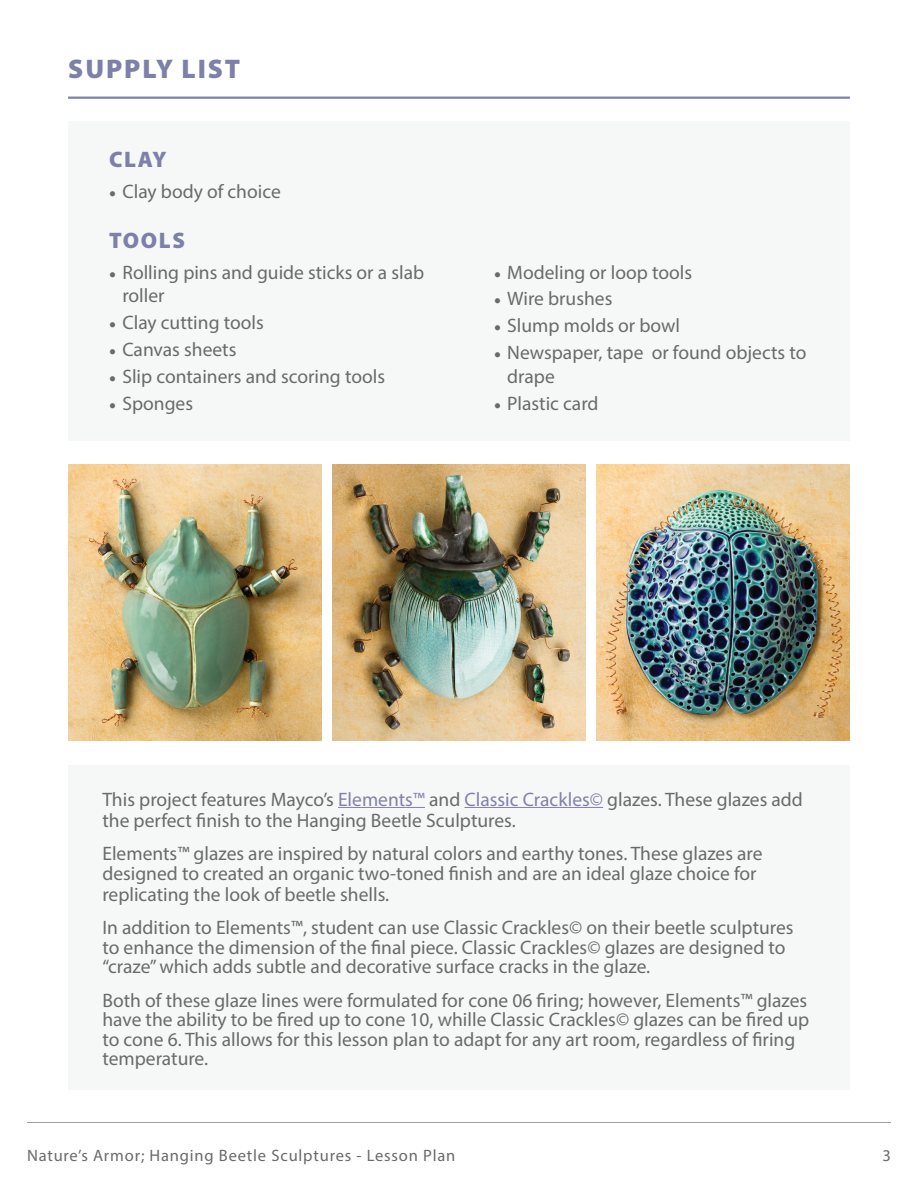
<style>
.page{position:relative;width:918px;height:1188px;background:#fff}
.page>*{position:absolute;margin:0;border:0;box-sizing:border-box;transform-origin:0 0}
.t1{font:900 27px "Myriad Pro";letter-spacing:.07em;color:#7d81a9}
.t2{font:900 22.5px "Myriad Pro";letter-spacing:.07em;color:#7d81a9}
.t3{font:19.5px/19.5px "Myriad Pro";color:#6b6a69}
.t4{font:16.5px "Myriad Pro";letter-spacing:.05em;color:#6b6a69}
.s1{font-family:"Minion Pro"}
.s2{color:#8181aa}
</style>
<div class="page">
<hr style="left:27px;top:1123px;width:864px;height:1px;background:#9e9e9e">
<hr style="left:68px;top:97px;width:782px;height:2px;background:#8181aa">
<div style="left:68px;top:122px;width:782px;height:319px;background:#f6f8f8"></div>
<div style="left:68px;top:765px;width:782px;height:325px;background:#f6f8f8"></div>
<hr style="left:338px;top:807px;width:87px;height:1px;background:#8181aa">
<hr style="left:465px;top:807px;width:138px;height:1px;background:#8181aa">
<img style="left:68px;top:465px;width:253px;height:276px">
<img style="left:332px;top:465px;width:254px;height:276px">
<img style="left:597px;top:465px;width:253px;height:276px">
<h1 class="t1" style="left:68px;top:51px;width:173px">SUPPLY LIST</h1>
<p class="t2" style="left:109px;top:144px;width:59px">CLAY</p>
<p class="t3" style="left:109px;top:182px;width:173px"><span class="s1">•</span> Clay body of choice</p>
<p class="t2" style="left:109px;top:225px;width:77px">TOOLS</p>
<p class="t3" style="left:122px;top:260px;width:303px;line-height:23.4px;text-indent:-13px"><span class="s1">•</span> Rolling pins and guide sticks or a slab roller</p>
<p class="t3" style="left:109px;top:312px;width:156px"><span class="s1">•</span> Clay cutting tools</p>
<p class="t3" style="left:109px;top:339px;width:129px"><span class="s1">•</span> Canvas sheets</p>
<p class="t3" style="left:109px;top:366px;width:278px"><span class="s1">•</span> Slip containers and scoring tools</p>
<p class="t3" style="left:109px;top:393px;width:86px"><span class="s1">•</span> Sponges</p>
<p class="t3" style="left:494px;top:262px;width:200px"><span class="s1">•</span> Modeling or loop tools</p>
<p class="t3" style="left:494px;top:289px;width:120px"><span class="s1">•</span> Wire brushes</p>
<p class="t3" style="left:494px;top:316px;width:188px"><span class="s1">•</span> Slump molds or bowl</p>
<p class="t3" style="left:507px;top:341px;width:301px;line-height:23.4px;text-indent:-13px"><span class="s1">•</span> Newspaper, tape or found objects to drape</p>
<p class="t3" style="left:494px;top:393px;width:106px"><span class="s1">•</span> Plastic card</p>
<p class="t3" style="left:102px;top:788px;width:702px;line-height:21px">This project features Mayco’s <span class="s2">Elements™</span> and <span class="s2">Classic Crackles©</span> glazes. These glazes add the perfect finish to the Hanging Beetle Sculptures.</p>
<p class="t3" style="left:102px;top:843px;width:662px;line-height:20.2px">Elements™ glazes are inspired by natural colors and earthy tones. These glazes are designed to created an organic two-toned finish and are an ideal glaze choice for replicating the look of beetle shells.</p>
<p class="t3" style="left:102px;top:917px;width:693px">In addition to Elements™, student can use Classic Crackles© on their beetle sculptures to enhance the dimension of the final piece. Classic Crackles© glazes are designed to “craze” which adds subtle and decorative surface cracks in the glaze.</p>
<p class="t3" style="left:102px;top:990px;width:708px">Both of these glaze lines were formulated for cone 06 firing; however, Elements™ glazes have the ability to be fired up to cone 10, whille Classic Crackles© glazes can be fired up to cone 6. This allows for this lesson plan to adapt for any art room, regardless of firing temperature.</p>
<p class="t4" style="left:27px;top:1145px;width:430px">Nature’s Armor; Hanging Beetle Sculptures - Lesson Plan</p>
<p class="t4" style="left:883px;top:1145px;width:10px">3</p>
</div>
